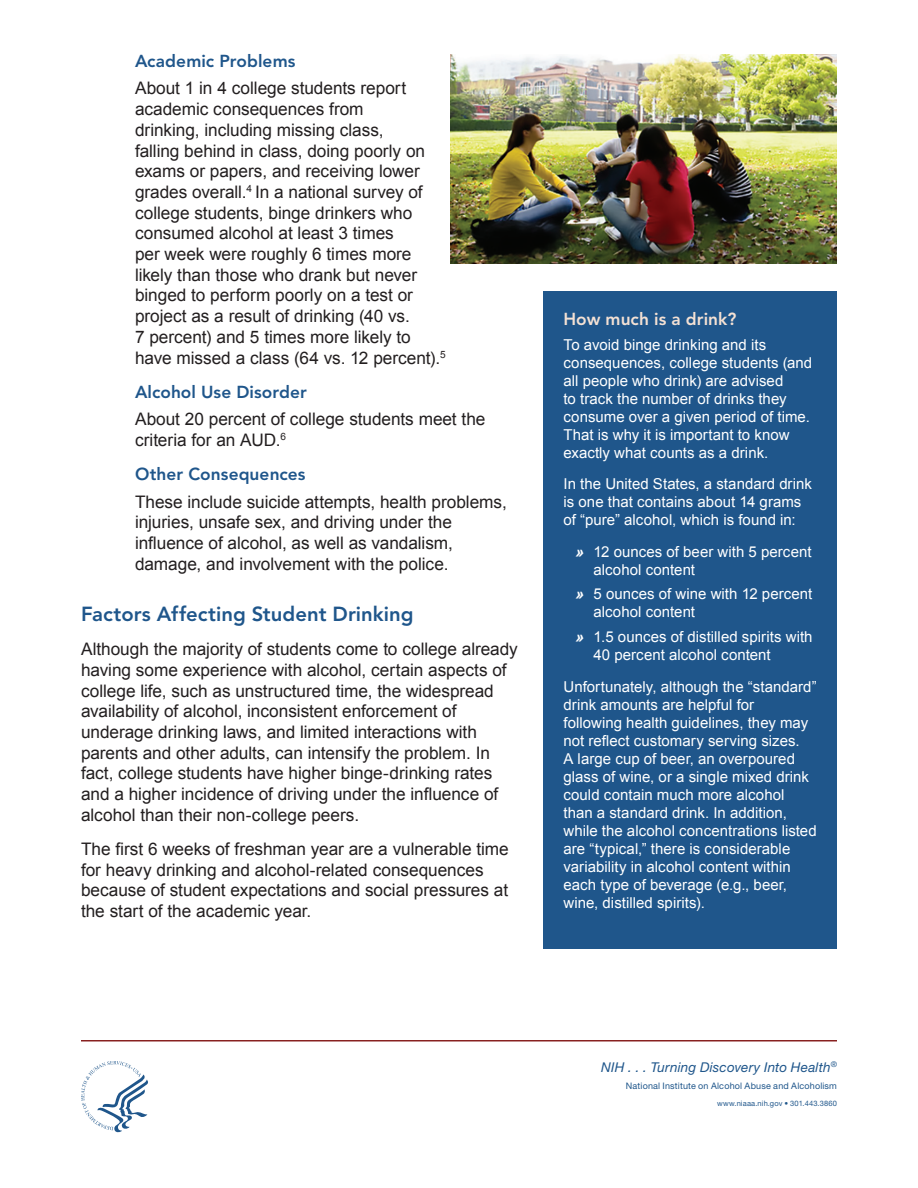
<style>
.page{position:relative;width:918px;height:1188px;background:#fff}
.page>*{position:absolute;margin:0;border:0;box-sizing:border-box;transform-origin:0 0}
.t1{font:800 20.25px "Avenir LT Std";color:#1f568b}
.t2{font:17.25px/20.7px "Arial";letter-spacing:-.005em;color:#231f20}
.t3{font:800 17.25px "Avenir LT Std";letter-spacing:.005em;color:#1f568b}
.t4{font:800 17.25px "Avenir LT Std";letter-spacing:.005em;color:#f4e1d4}
.t5{font:15px/18px "Arial";letter-spacing:.005em;color:#fff}
.t6{font:italic 13.5px "Helvetica Neue LT Pro";letter-spacing:.01em;color:#1f568b}
.t7{font:9px "Helvetica Neue LT Pro";letter-spacing:.02em;color:#1f568b}
.t8{font:7.5px "Helvetica Neue LT Pro";letter-spacing:.02em;color:#1f568b}
.s1{font-weight:700;font-style:italic}
</style>
<div class="page">
<svg style="left:81px;top:1061px;width:67px;height:72px"></svg>
<hr style="left:81px;top:1040px;width:756px;height:2px;background:#882120">
<img style="left:450px;top:54px;width:387px;height:210px">
<div style="left:543px;top:292px;width:294px;height:657px;background:#1f568b"></div>
<h3 class="t3" style="left:135px;top:51px;width:162px">Academic Problems</h3>
<p class="t2" style="left:135px;top:78px;width:312px">About 1 in 4 college students report academic consequences from<br>drinking, including missing class,<br>falling behind in class, doing poorly on exams or papers, and receiving lower grades overall.<sup>4</sup> In a national survey of college students, binge drinkers who consumed alcohol at least 3 times<br>per week were roughly 6 times more likely than those who drank but never binged to perform poorly on a test or project as a result of drinking (40 vs.<br>7 percent) and 5 times more likely to have missed a class (64 vs. 12 percent).<sup>5</sup></p>
<h3 class="t3" style="left:135px;top:382px;width:174px">Alcohol Use Disorder</h3>
<p class="t2" style="left:135px;top:409px;width:352px">About 20 percent of college students meet the criteria for an AUD.<sup>6</sup></p>
<h3 class="t3" style="left:135px;top:464px;width:172px">Other Consequences</h3>
<p class="t2" style="left:135px;top:491px;width:373px">These include suicide attempts, health problems, injuries, unsafe sex, and driving under the influence of alcohol, as well as vandalism, damage, and involvement with the police.</p>
<h2 class="t1" style="left:81px;top:602px;width:334px">Factors Affecting Student Drinking</h2>
<p class="t2" style="left:81px;top:639px;width:438px">Although the majority of students come to college already having some experience with alcohol, certain aspects of college life, such as unstructured time, the widespread availability of alcohol, inconsistent enforcement of underage drinking laws, and limited interactions with parents and other adults, can intensify the problem. In fact, college students have higher binge-drinking rates and a higher incidence of driving under the influence of alcohol than their non-college peers.</p>
<p class="t2" style="left:81px;top:839px;width:429px">The first 6 weeks of freshman year are a vulnerable time for heavy drinking and alcohol-related consequences because of student expectations and social pressures at the start of the academic year.</p>
<h3 class="t4" style="left:563px;top:309px;width:174px">How much is a drink?</h3>
<p class="t5" style="left:563px;top:336px;width:250px">To avoid binge drinking and its consequences, college students (and all people who drink) are advised<br>to track the number of drinks they consume over a given period of time.<br>That is why it is important to know exactly what counts as a drink.</p>
<p class="t5" style="left:563px;top:475px;width:250px">In the United States, a standard drink is one that contains about 14 grams of “pure” alcohol, which is found in:</p>
<p class="t5" style="left:593px;top:543px;width:220px;text-indent:-18px"><span class="s1">»</span> 12 ounces of beer with 5 percent alcohol content</p>
<p class="t5" style="left:593px;top:585px;width:220px;text-indent:-18px"><span class="s1">»</span> 5 ounces of wine with 12 percent alcohol content</p>
<p class="t5" style="left:593px;top:628px;width:221px;text-indent:-18px"><span class="s1">»</span> 1.5 ounces of distilled spirits with<br>40 percent alcohol content</p>
<p class="t5" style="left:563px;top:678px;width:255px">Unfortunately, although the “standard” drink amounts are helpful for<br>following health guidelines, they may not reflect customary serving sizes.<br>A large cup of beer, an overpoured glass of wine, or a single mixed drink could contain much more alcohol than a standard drink. In addition, while the alcohol concentrations listed are “typical,” there is considerable variability in alcohol content within each type of beverage (e.g., beer, wine, distilled spirits).</p>
<p class="t6" style="left:601px;top:1059px;width:237px">NIH . . . Turning Discovery Into Health<sup>®</sup></p>
<p class="t7" style="left:626px;top:1081px;width:213px">National Institute on Alcohol Abuse and Alcoholism</p>
<p class="t8" style="left:717px;top:1099px;width:121px">www.niaaa.nih.gov • 301.443.3860</p>
</div>
